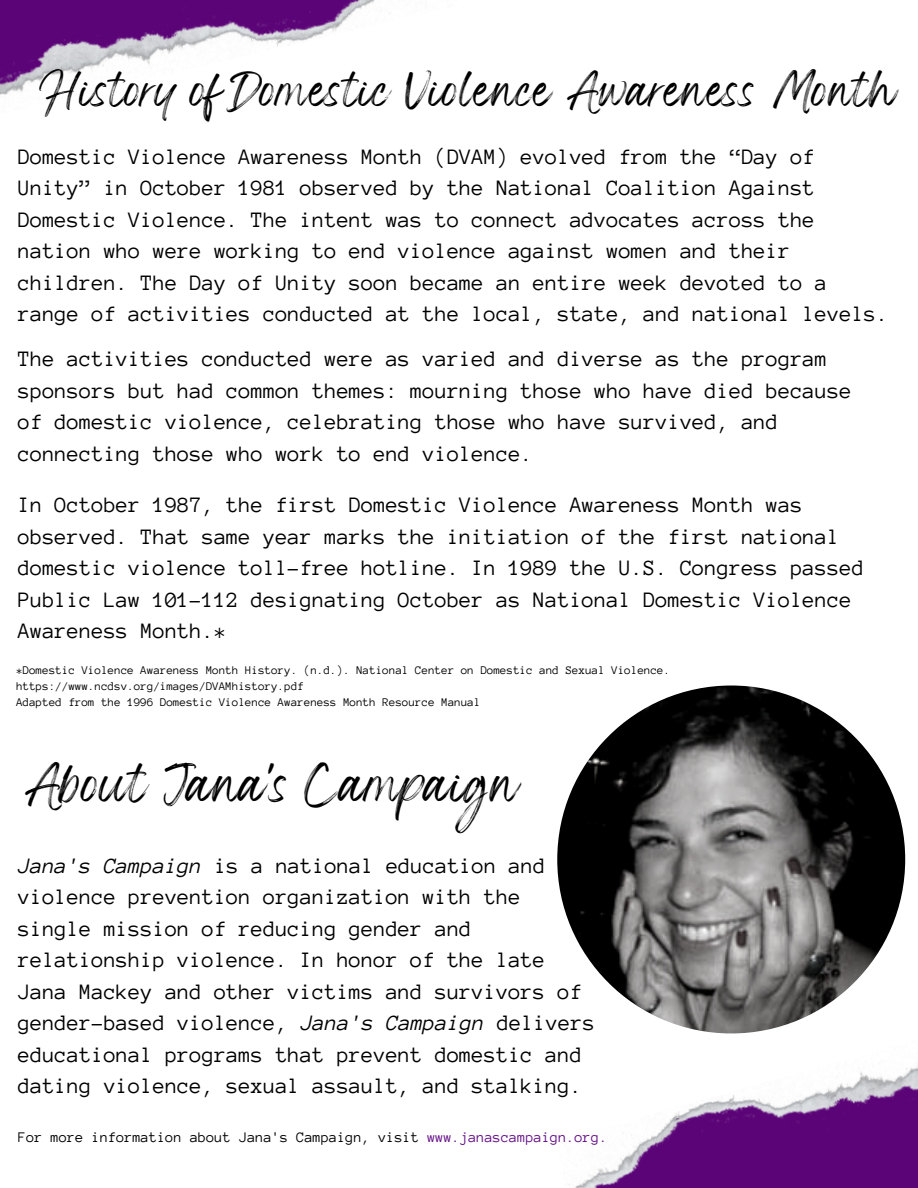
<style>
.page{position:relative;width:918px;height:1188px;background:#fff}
.page>*{position:absolute;margin:0;border:0;box-sizing:border-box;transform-origin:0 0}
.t1{font:30px "Wonderful Branding";color:#000}
.t2{font:27px "Wonderful Branding";color:#000}
.t3{font:22.5px/31.5px "Anonymous Pro";color:#000}
.t4{font:15px "Anonymous Pro";color:#000}
.t5{font:12px/16px "Anonymous Pro";color:#000}
.s1{font-style:italic}
.s2{color:#641087}
</style>
<div class="page">
<img style="left:557px;top:853px;width:361px;height:335px">
<img style="left:0;top:0;width:382px;height:95px">
<img style="left:557px;top:686px;width:348px;height:347px;border-radius:50%">
<p class="t2" style="left:39px;top:84px;width:859px">History of Domestic Violence Awareness Month</p>
<p class="t3" style="left:18px;top:141px;width:872px">Domestic Violence Awareness Month (DVAM) evolved from the “Day of Unity” in October 1981 observed by the National Coalition Against Domestic Violence. The intent was to connect advocates across the nation who were working to end violence against women and their children. The Day of Unity soon became an entire week devoted to a range of activities conducted at the local, state, and national levels.</p>
<p class="t3" style="left:18px;top:343px;width:835px">The activities conducted were as varied and diverse as the program sponsors but had common themes: mourning those who have died because of domestic violence, celebrating those who have survived, and connecting those who work to end violence.</p>
<p class="t3" style="left:18px;top:490px;width:848px">In October 1987, the first Domestic Violence Awareness Month was observed. That same year marks the initiation of the first national domestic violence toll-free hotline. In 1989 the U.S. Congress passed Public Law 101-112 designating October as National Domestic Violence Awareness Month.*</p>
<p class="t5" style="left:16px;top:662px;width:656px">*Domestic Violence Awareness Month History. (n.d.). National Center on Domestic and Sexual Violence. https://www.ncdsv.org/images/DVAMhistory.pdf<br>Adapted from the 1996 Domestic Violence Awareness Month Resource Manual</p>
<h1 class="t1" style="left:25px;top:778px;width:497px">About Jana's Campaign</h1>
<p class="t3" style="left:18px;top:850px;width:579px"><span class="s1">Jana's Campaign</span> is a national education and violence prevention organization with the single mission of reducing gender and relationship violence. In honor of the late Jana Mackey and other victims and survivors of gender-based violence, <span class="s1">Jana's Campaign</span> delivers educational programs that prevent domestic and dating violence, sexual assault, and stalking.</p>
<p class="t4" style="left:18px;top:1129px;width:591px">For more information about Jana's Campaign, visit <span class="s2">www.janascampaign.org.</span></p>
</div>
